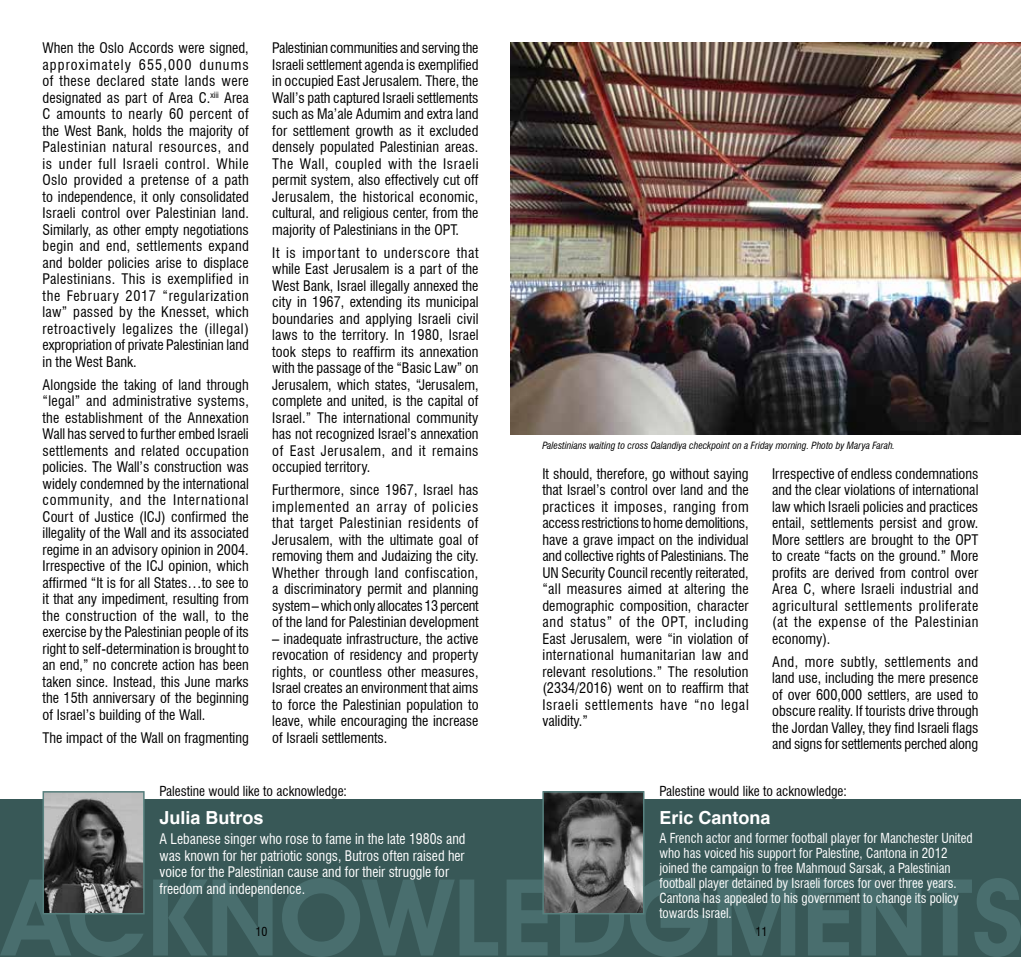
<style>
.page{position:relative;width:1021px;height:957px;background:#fff}
.page>*{position:absolute;margin:0;border:0;box-sizing:border-box;transform-origin:0 0}
.t1{font:700 18px "Switzerland";color:#fff}
.t2{font:condensed 14.25px/16.5px "Swiss 721 BT";color:#000;text-align:justify}
.t3{font:condensed 14.25px/16.5px "Swiss 721 BT";color:#fff}
.t4{font:condensed 13.5px/15px "Swiss 721 BT";color:#fff;scale:.96 1}
.t5{font:condensed 13.5px "Swiss 721 BT";color:#000}
.t6{font:condensed 12px "Swiss 721 BT";color:#000}
.t7{font:italic condensed 9.75px "Swiss 721 BT";color:#000}
</style>
<div class="page">
<div style="left:0;top:799px;width:1020px;height:158px;background:#385857"></div>
<svg style="left:0;top:878px;width:144px;height:79px"></svg>
<svg style="left:153px;top:880px;width:119px;height:75px"></svg>
<svg style="left:282px;top:878px;width:216px;height:79px"></svg>
<svg style="left:507px;top:880px;width:40px;height:75px"></svg>
<svg style="left:560px;top:914px;width:64px;height:41px"></svg>
<svg style="left:630px;top:878px;width:78px;height:79px"></svg>
<svg style="left:717px;top:880px;width:78px;height:75px"></svg>
<svg style="left:808px;top:880px;width:40px;height:75px"></svg>
<svg style="left:861px;top:880px;width:60px;height:75px"></svg>
<svg style="left:928px;top:878px;width:92px;height:79px"></svg>
<img style="left:46px;top:794px;width:96px;height:117px">
<div style="left:43px;top:791px;width:102px;height:123px;border:2px solid #57807e"></div>
<img style="left:545px;top:794px;width:96px;height:117px">
<div style="left:542px;top:791px;width:102px;height:123px;border:2px solid #57807e"></div>
<img style="left:510px;top:43px;width:510px;height:392px">
<p class="t2" style="left:43px;top:40px;width:208px">When the Oslo Accords were signed, approximately 655,000 dunums of these declared state lands were designated as part of Area C.<sup>xiii</sup> Area C amounts to nearly 60 percent of the West Bank, holds the majority of Palestinian natural resources, and is under full Israeli control. While Oslo provided a pretense of a path to independence, it only consolidated Israeli control over Palestinian land.<br>Similarly, as other empty negotiations begin and end, settlements expand and bolder policies arise to displace Palestinians. This is exemplified in the February 2017 “regularization law” passed by the Knesset, which retroactively legalizes the (illegal) expropriation of private Palestinian land in the West Bank.</p>
<p class="t2" style="left:43px;top:376px;width:208px">Alongside the taking of land through “legal” and administrative systems, the establishment of the Annexation Wall has served to further embed Israeli settlements and related occupation policies. The Wall’s construction was widely condemned by the international community, and the International Court of Justice (ICJ) confirmed the illegality of the Wall and its associated regime in an advisory opinion in 2004.<br>Irrespective of the ICJ opinion, which affirmed “It is for all States…to see to it that any impediment, resulting from the construction of the wall, to the exercise by the Palestinian people of its right to self-determination is brought to an end,” no concrete action has been taken since. Instead, this June marks the 15th anniversary of the beginning of Israel’s building of the Wall.</p>
<p class="t2" style="left:43px;top:729px;width:208px">The impact of the Wall on fragmenting</p>
<p class="t2" style="left:272px;top:40px;width:208px">Palestinian communities and serving the Israeli settlement agenda is exemplified in occupied East Jerusalem. There, the Wall’s path captured Israeli settlements such as Ma’ale Adumim and extra land for settlement growth as it excluded densely populated Palestinian areas.<br>The Wall, coupled with the Israeli permit system, also effectively cut off Jerusalem, the historical economic, cultural, and religious center, from the majority of Palestinians in the OPT.</p>
<p class="t2" style="left:272px;top:244px;width:208px">It is important to underscore that while East Jerusalem is a part of the West Bank, Israel illegally annexed the city in 1967, extending its municipal boundaries and applying Israeli civil laws to the territory. In 1980, Israel took steps to reaffirm its annexation with the passage of the “Basic Law” on Jerusalem, which states, “Jerusalem, complete and united, is the capital of Israel.” The international community has not recognized Israel’s annexation of East Jerusalem, and it remains occupied territory.</p>
<p class="t2" style="left:272px;top:482px;width:208px">Furthermore, since 1967, Israel has implemented an array of policies that target Palestinian residents of Jerusalem, with the ultimate goal of removing them and Judaizing the city.<br>Whether through land confiscation, a discriminatory permit and planning system – which only allocates 13 percent of the land for Palestinian development</p>
<p class="t2" style="left:272px;top:630px;width:208px">– inadequate infrastructure, the active revocation of residency and property rights, or countless other measures, Israel creates an environment that aims to force the Palestinian population to leave, while encouraging the increase of Israeli settlements.</p>
<p class="t7" style="left:542px;top:439px;width:354px">Palestinians waiting to cross Qalandiya checkpoint on a Friday morning. Photo by Marya Farah.</p>
<p class="t2" style="left:542px;top:465px;width:208px">It should, therefore, go without saying that Israel’s control over land and the practices it imposes, ranging from access restrictions to home demolitions, have a grave impact on the individual and collective rights of Palestinians. The UN Security Council recently reiterated, “all measures aimed at altering the demographic composition, character and status” of the OPT, including East Jerusalem, were “in violation of international humanitarian law and relevant resolutions.” The resolution (2334/2016) went on to reaffirm that Israeli settlements have “no legal validity.”</p>
<p class="t2" style="left:772px;top:465px;width:208px">Irrespective of endless condemnations and the clear violations of international law which Israeli policies and practices entail, settlements persist and grow.<br>More settlers are brought to the OPT to create “facts on the ground.” More profits are derived from control over Area C, where Israeli industrial and agricultural settlements proliferate (at the expense of the Palestinian economy).</p>
<p class="t2" style="left:772px;top:653px;width:208px">And, more subtly, settlements and land use, including the mere presence of over 600,000 settlers, are used to obscure reality. If tourists drive through the Jordan Valley, they find Israeli flags and signs for settlements perched along</p>
<p class="t5" style="left:159px;top:782px;width:189px">Palestine would like to acknowledge:</p>
<p class="t5" style="left:659px;top:782px;width:189px">Palestine would like to acknowledge:</p>
<p class="t1" style="left:159px;top:806px;width:106px">Julia Butros</p>
<p class="t3" style="left:159px;top:831px;width:307px">A Lebanese singer who rose to fame in the late 1980s and was known for her patriotic songs, Butros often raised her voice for the Palestinian cause and for their struggle for freedom and independence.</p>
<p class="t1" style="left:659px;top:806px;width:113px">Eric Cantona</p>
<p class="t4" style="left:659px;top:830px;width:328px">A French actor and former football player for Manchester United who has voiced his support for Palestine, Cantona in 2012 joined the campaign to free Mahmoud Sarsak, a Palestinian football player detained by Israeli forces for over three years.<br>Cantona has appealed to his government to change its policy towards Israel.</p>
<p class="t6" style="left:256px;top:925px;width:13px">10</p>
<p class="t6" style="left:755px;top:925px;width:13px">11</p>
</div>
